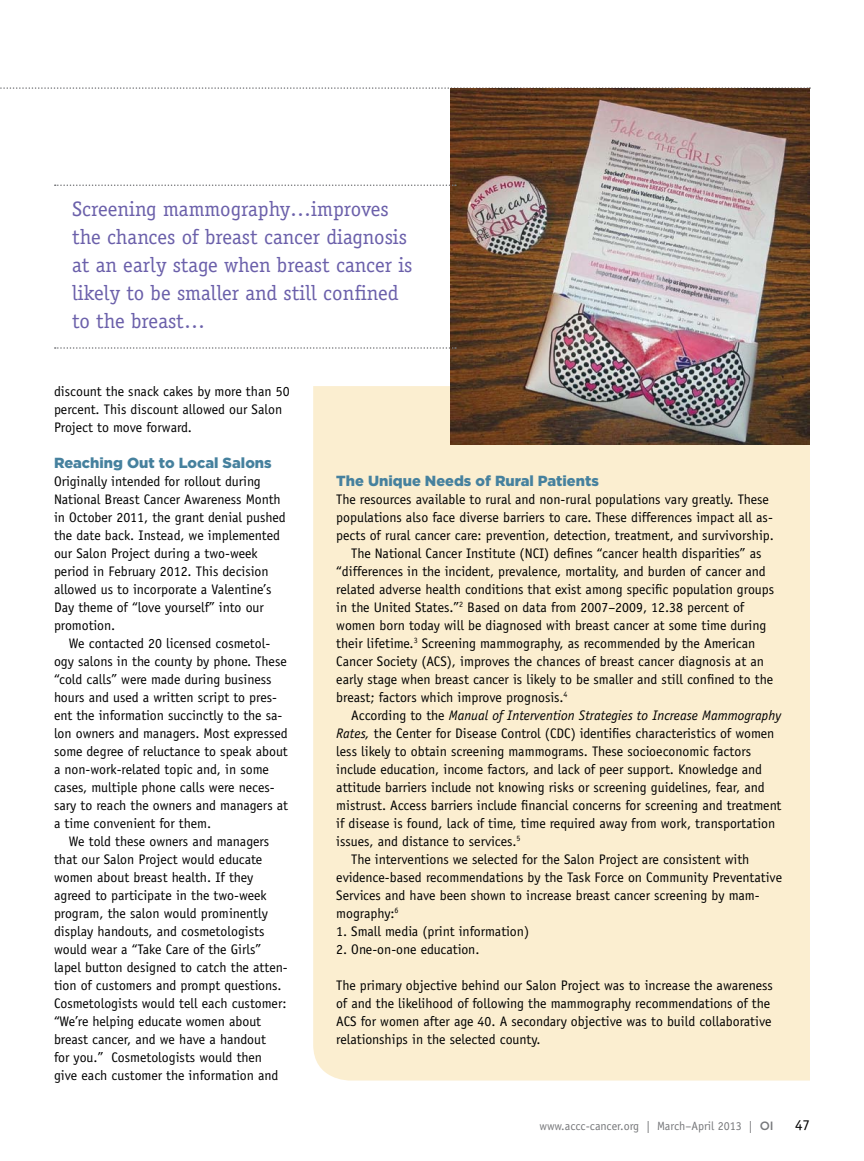
<style>
.page{position:relative;width:864px;height:1161px;background:#fff}
.page>*{position:absolute;margin:0;border:0;box-sizing:border-box;transform-origin:0 0}
.t1{font:21px/28px "Officina Serif Std";color:#6b60aa}
.t2{font:15px "Officina Sans Std";color:#000}
.t3{font:900 14.7px "Gotham";color:#46819e}
.t4{font:13.8px/18px "Officina Sans Std";color:#000}
.t5{font:italic 13.8px "Officina Sans Std";color:#000}
.t6{font:12px "Officina Sans Std";color:#77787b}
.s1{font-style:normal}
.s2{font-style:italic}
.s3{font-family:"Gotham";font-weight:500}
</style>
<div class="page">
<svg style="left:0;top:87px;width:810px;height:2px"></svg>
<div style="left:313px;top:386px;width:497px;height:695px;background:#fbeed0"></div>
<img style="left:450px;top:88px;width:360px;height:356px">
<svg style="left:55px;top:184px;width:401px;height:2px"></svg>
<svg style="left:55px;top:347px;width:401px;height:2px"></svg>
<h1 class="t1" style="left:72px;top:195px;width:342px">Screening mammography…improves the chances of breast cancer diagnosis at an early stage when breast cancer is likely to be smaller and still confined to the breast…</h1>
<p class="t4" style="left:54px;top:382px;width:237px">discount the snack cakes by more than 50 percent. This discount allowed our Salon<br>Project to move forward.</p>
<p class="t3" style="left:54px;top:454px;width:219px">Reaching Out to Local Salons</p>
<p class="t4" style="left:54px;top:472px;width:233px">Originally intended for rollout during National Breast Cancer Awareness Month in October 2011, the grant denial pushed the date back. Instead, we implemented our Salon Project during a two-week period in February 2012. This decision allowed us to incorporate a Valentine’s Day theme of “love yourself” into our promotion.</p>
<p class="t4" style="left:54px;top:634px;width:236px;text-indent:15px">We contacted 20 licensed cosmetol&shy;ogy salons in the county by phone. These “cold calls” were made during business hours and used a written script to pres&shy;ent the information succinctly to the sa&shy;lon owners and managers. Most expressed some degree of reluctance to speak about a non-work-related topic and, in some cases, multiple phone calls were neces&shy;sary to reach the owners and managers at a time convenient for them.</p>
<p class="t4" style="left:54px;top:832px;width:235px;text-indent:15px">We told these owners and managers that our Salon Project would educate women about breast health. If they agreed to participate in the two-week program, the salon would prominently display handouts, and cosmetologists would wear a “Take Care of the Girls” lapel button designed to catch the atten&shy;tion of customers and prompt questions.<br>Cosmetologists would tell each customer: “We’re helping educate women about breast cancer, and we have a handout<br>for you.” Cosmetologists would then give each customer the information and</p>
<p class="t3" style="left:336px;top:472px;width:264px">The Unique Needs of Rural Patients</p>
<p class="t4" style="left:336px;top:490px;width:434px">The resources available to rural and non-rural populations vary greatly. These</p>
<p class="t4" style="left:336px;top:508px;width:438px">populations also face diverse barriers to care. These differences impact all as-</p>
<p class="t4" style="left:336px;top:526px;width:439px">pects of rural cancer care: prevention, detection, treatment, and survivorship.</p>
<p class="t4" style="left:351px;top:544px;width:412px">The National Cancer Institute (NCI) defines “cancer health disparities” as</p>
<p class="t4" style="left:336px;top:562px;width:431px">“differences in the incident, prevalence, mortality, and burden of cancer and</p>
<p class="t4" style="left:336px;top:580px;width:439px">related adverse health conditions that exist among specific population groups</p>
<p class="t4" style="left:336px;top:598px;width:409px">in the United States.”<sup>2</sup> Based on data from 2007–2009, 12.38 percent of</p>
<p class="t4" style="left:336px;top:616px;width:431px">women born today will be diagnosed with breast cancer at some time during</p>
<p class="t4" style="left:336px;top:634px;width:421px">their lifetime.<sup>3</sup> Screening mammography, as recommended by the American</p>
<p class="t4" style="left:336px;top:652px;width:429px">Cancer Society (ACS), improves the chances of breast cancer diagnosis at an</p>
<p class="t4" style="left:336px;top:670px;width:438px">early stage when breast cancer is likely to be smaller and still confined to the</p>
<p class="t4" style="left:336px;top:688px;width:233px">breast; factors which improve prognosis.<sup>4</sup></p>
<p class="t5" style="left:351px;top:707px;width:432px"><span class="s1">According to the</span> Manual of Intervention Strategies to Increase Mammography</p>
<p class="t4" style="left:336px;top:724px;width:440px"><span class="s2">Rates,</span> the Center for Disease Control (CDC) identifies characteristics of women</p>
<p class="t4" style="left:336px;top:742px;width:416px">less likely to obtain screening mammograms. These socioeconomic factors</p>
<p class="t4" style="left:336px;top:760px;width:427px">include education, income factors, and lack of peer support. Knowledge and</p>
<p class="t4" style="left:336px;top:778px;width:430px">attitude barriers include not knowing risks or screening guidelines, fear, and</p>
<p class="t4" style="left:336px;top:796px;width:447px">mistrust. Access barriers include financial concerns for screening and treatment</p>
<p class="t4" style="left:336px;top:814px;width:440px">if disease is found, lack of time, time required away from work, transportation</p>
<p class="t4" style="left:336px;top:832px;width:186px">issues, and distance to services.<sup>5</sup></p>
<p class="t4" style="left:351px;top:850px;width:400px">The interventions we selected for the Salon Project are consistent with</p>
<p class="t4" style="left:336px;top:868px;width:447px">evidence-based recommendations by the Task Force on Community Preventative</p>
<p class="t4" style="left:336px;top:886px;width:425px">Services and have been shown to increase breast cancer screening by mam-</p>
<p class="t4" style="left:336px;top:904px;width:64px">mography:<sup>6</sup></p>
<p class="t4" style="left:336px;top:922px;width:194px">1. Small media (print information)</p>
<p class="t4" style="left:336px;top:940px;width:145px">2. One-on-one education.</p>
<p class="t4" style="left:336px;top:976px;width:438px">The primary objective behind our Salon Project was to increase the awareness of and the likelihood of following the mammography recommendations of the ACS for women after age 40. A secondary objective was to build collaborative relationships in the selected county.</p>
<p class="t6" style="left:539px;top:1118px;width:236px">www.accc-cancer.org | March–April 2013 | <span class="s3">OI</span></p>
<p class="t2" style="left:795px;top:1116px;width:16px">47</p>
</div>
